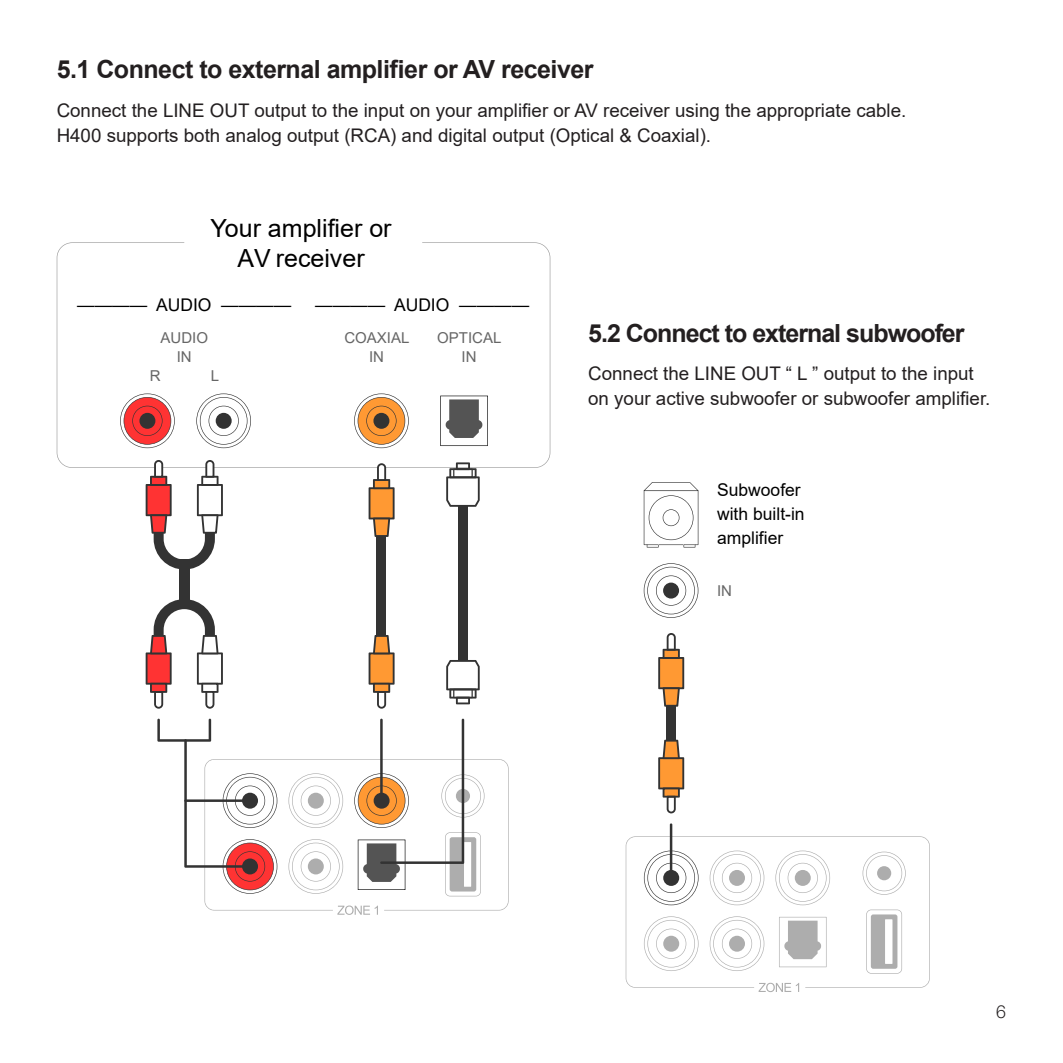
<style>
.page{position:relative;width:1063px;height:1063px;background:#fff}
.page>*{position:absolute;margin:0;border:0;box-sizing:border-box;transform-origin:0 0}
.主标题{font:700 25px "Arial";letter-spacing:-.02em;color:#231f20}
.主标题-2{font:700 25px "Arial";letter-spacing:-.04em;color:#231f20}
.t1{font:25px/30px "Arial";color:#000;text-align:center}
.t2{font:18.75px "Arial";color:#231f20}
.t3{font:17.5px/24px "Arial";color:#000}
.t4{font:17.5px "Ping Fang SC Regular";color:#231f20}
.t5{font:15px/19px "Arial";color:#666;text-align:center}
</style>
<div class="page">
<svg style="left:337px;top:911px;width:41px;height:4px"></svg>
<svg style="left:204px;top:759px;width:305px;height:152px"></svg>
<svg style="left:57px;top:242px;width:493px;height:226px"></svg>
<svg style="left:369px;top:635px;width:26px;height:74px"></svg>
<svg style="left:369px;top:463px;width:26px;height:74px"></svg>
<div style="left:377px;top:536px;width:9px;height:100px;background:#333"></div>
<div style="left:458px;top:506px;width:10px;height:155px;background:#333"></div>
<svg style="left:446px;top:462px;width:34px;height:45px"></svg>
<svg style="left:446px;top:660px;width:34px;height:44px"></svg>
<svg style="left:157px;top:719px;width:120px;height:175px"></svg>
<svg style="left:354px;top:719px;width:131px;height:177px"></svg>
<svg style="left:146px;top:460px;width:77px;height:110px"></svg>
<svg style="left:146px;top:599px;width:77px;height:110px"></svg>
<div style="left:179px;top:560px;width:10px;height:49px;background:#333"></div>
<svg style="left:644px;top:563px;width:54px;height:55px"></svg>
<div style="left:663px;top:583px;width:16px;height:16px;background:#333;border-radius:50%"></div>
<svg style="left:759px;top:988px;width:40px;height:4px"></svg>
<svg style="left:626px;top:836px;width:304px;height:152px"></svg>
<svg style="left:658px;top:740px;width:26px;height:73px"></svg>
<svg style="left:658px;top:633px;width:26px;height:74px"></svg>
<div style="left:666px;top:706px;width:10px;height:35px;background:#333"></div>
<hr style="left:670px;top:823px;width:2px;height:56px;background:#333">
<svg style="left:644px;top:482px;width:54px;height:66px"></svg>
<p class="主标题" style="left:57px;top:52px;width:538px">5.1 Connect to external amplifier or AV receiver</p>
<p class="t2" style="left:57px;top:97px;width:851px">Connect the LINE OUT output to the input on your amplifier or AV receiver using the appropriate cable.</p>
<p class="t2" style="left:57px;top:122px;width:656px">H400 supports both analog output (RCA) and digital output (Optical &amp; Coaxial).</p>
<h1 class="t1" style="left:210px;top:213px;width:183px">Your amplifier or<br>AV receiver</h1>
<p class="t3" style="left:77px;top:292px;width:215px">———— AUDIO ————</p>
<p class="t3" style="left:315px;top:292px;width:215px">———— AUDIO ————</p>
<p class="t5" style="left:161px;top:328px;width:49px">AUDIO</p>
<p class="t5" style="left:177px;top:347px;width:16px">IN</p>
<p class="t5" style="left:150px;top:366px;width:12px">R</p>
<p class="t5" style="left:211px;top:366px;width:10px">L</p>
<p class="t5" style="left:344px;top:328px;width:67px">COAXIAL<br>IN</p>
<p class="t5" style="left:437px;top:328px;width:66px">OPTICAL<br>IN</p>
<p class="主标题-2" style="left:588px;top:315px;width:378px">5.2 Connect to external subwoofer</p>
<p class="t2" style="left:588px;top:361px;width:387px">Connect the LINE OUT “ L ” output to the input</p>
<p class="t2" style="left:588px;top:386px;width:404px">on your active subwoofer or subwoofer amplifier.</p>
<p class="t3" style="left:717px;top:477px;width:89px">Subwoofer with built-in amplifier</p>
<p class="t5" style="left:717px;top:581px;width:16px">IN</p>
<p class="t4" style="left:996px;top:1001px;width:12px">6</p>
</div>
